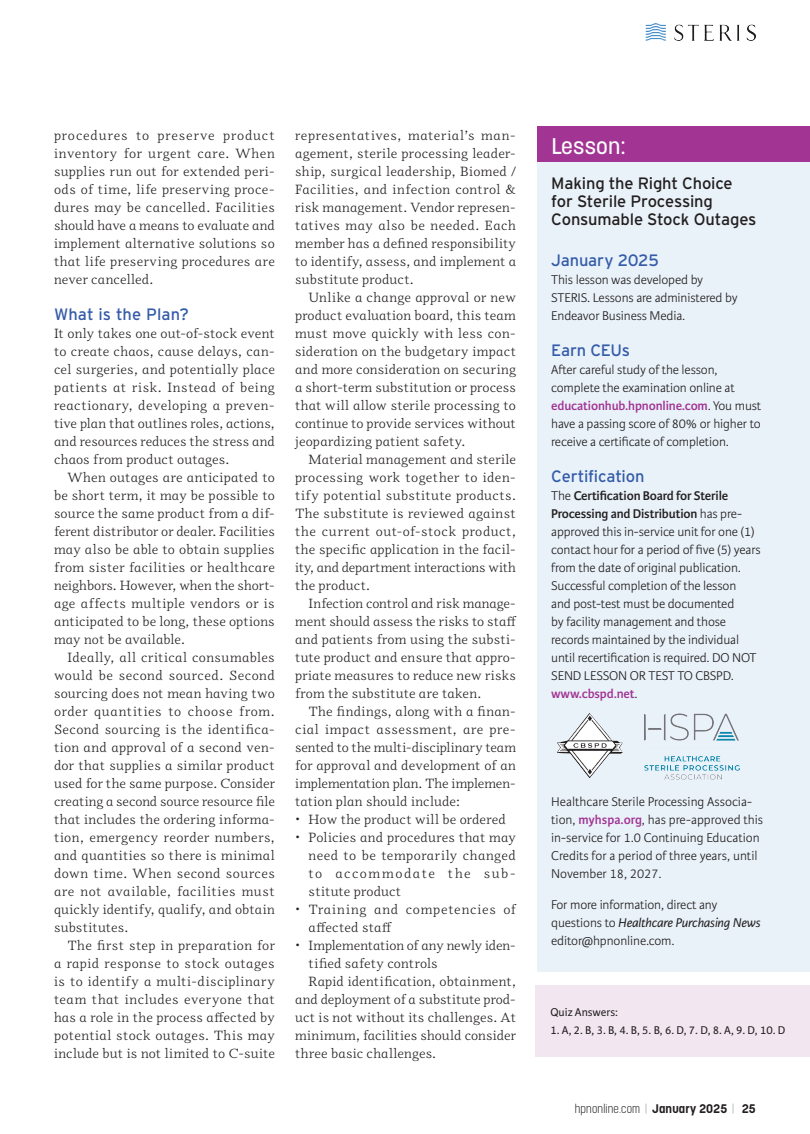
<style>
.page{position:relative;width:810px;height:1134px;background:#fff}
.page>*{position:absolute;margin:0;border:0;box-sizing:border-box;transform-origin:0 0}
.Objectives_Header{font:500 22.5px "Korolev";letter-spacing:.01em;color:#fff}
.Subhead_1_b{font:16.5px/18px "Interstate";letter-spacing:-.01em;color:#231f20}
.Subhead_1_b-2{font:16.5px "Interstate";letter-spacing:-.01em;color:#355ca9}
.Body_Copy_b{font:13.5px/18px "Odile";letter-spacing:.015em;color:#231f20;text-align:justify}
.Sidebar-Body_No_Indent{font:300 13.5px/18px "Karmina Sans";letter-spacing:-.01em;color:#231f20}
.Body_Copy_No_Indent{font:13.5px/18px "Odile";letter-spacing:.005em;color:#231f20;text-align:justify}
.Body_Copy_b-2{font:13.5px/18px "Odile";letter-spacing:.05em;color:#231f20}
.t1{font:300 12.3px "Korolev Condensed";letter-spacing:.015em;color:#231f20}
.Answer_Key{font:12px "Karmina Sans";color:#231f20}
.s1{font-weight:600;color:#a23494}
.s2{font-weight:600}
.s3{font-weight:400;font-style:italic}
.s4{color:#9d9fa2}
.s5{font-family:"Korolev";font-weight:700}
</style>
<div class="page">
<div style="left:538px;top:126px;width:272px;height:846px;background:#e9f2f9"></div>
<div style="left:538px;top:126px;width:272px;height:36px;background:#a23494"></div>
<img style="left:557px;top:713px;width:66px;height:65px">
<img style="left:644px;top:713px;width:96px;height:67px">
<div style="left:536px;top:986px;width:274px;height:72px;background:#f2e7f1"></div>
<img style="left:646px;top:23px;width:38px;height:18px">
<p class="Body_Copy_b" style="left:54px;top:125px;width:222px">procedures to preserve product inventory for urgent care. When supplies run out for extended peri&shy;ods of time, life preserving proce&shy;dures may be cancelled. Facilities should have a means to evaluate and implement alternative solutions so that life preserving procedures are never cancelled.</p>
<p class="Subhead_1_b-2" style="left:54px;top:304px;width:136px">What is the Plan?</p>
<p class="Body_Copy_No_Indent" style="left:54px;top:323px;width:222px">It only takes one out-of-stock event to create chaos, cause delays, can&shy;cel surgeries, and potentially place patients at risk. Instead of being reactionary, developing a preven&shy;tive plan that outlines roles, actions, and resources reduces the stress and chaos from product outages.</p>
<p class="Body_Copy_b" style="left:54px;top:467px;width:222px;text-indent:14px">When outages are anticipated to be short term, it may be possible to source the same product from a dif&shy;ferent distributor or dealer. Facilities may also be able to obtain supplies from sister facilities or healthcare neighbors. However, when the short&shy;age affects multiple vendors or is anticipated to be long, these options may not be available.</p>
<p class="Body_Copy_b" style="left:54px;top:647px;width:222px;text-indent:14px">Ideally, all critical consumables would be second sourced. Second sourcing does not mean having two order quantities to choose from.<br>Second sourcing is the identifica&shy;tion and approval of a second ven&shy;dor that supplies a similar product used for the same purpose. Consider creating a second source resource file that includes the ordering informa&shy;tion, emergency reorder numbers, and quantities so there is minimal down time. When second sources are not available, facilities must quickly identify, qualify, and obtain substitutes.</p>
<p class="Body_Copy_b" style="left:54px;top:935px;width:222px;text-indent:14px">The first step in preparation for a rapid response to stock outages is to identify a multi-disciplinary team that includes everyone that has a role in the process affected by potential stock outages. This may include but is not limited to C-suite</p>
<p class="Body_Copy_b" style="left:295px;top:125px;width:222px">representatives, material’s man&shy;agement, sterile processing leader&shy;ship, surgical leadership, Biomed / Facilities, and infection control &amp; risk management. Vendor represen&shy;tatives may also be needed. Each member has a defined responsibility to identify, assess, and implement a substitute product.</p>
<p class="Body_Copy_b" style="left:295px;top:287px;width:222px;text-indent:14px">Unlike a change approval or new product evaluation board, this team must move quickly with less con&shy;sideration on the budgetary impact and more consideration on securing a short-term substitution or process that will allow sterile processing to continue to provide services without jeopardizing patient safety.</p>
<p class="Body_Copy_b" style="left:295px;top:449px;width:222px;text-indent:14px">Material management and sterile processing work together to iden&shy;tify potential substitute products.<br>The substitute is reviewed against the current out-of-stock product, the specific application in the facil&shy;ity, and department interactions with the product.</p>
<p class="Body_Copy_b" style="left:295px;top:593px;width:223px;text-indent:14px">Infection control and risk manage&shy;ment should assess the risks to staff and patients from using the substi&shy;tute product and ensure that appro&shy;priate measures to reduce new risks from the substitute are taken.</p>
<p class="Body_Copy_b" style="left:295px;top:701px;width:222px;text-indent:14px">The findings, along with a finan&shy;cial impact assessment, are pre&shy;sented to the multi-disciplinary team for approval and development of an implementation plan. The implemen&shy;tation plan should include:</p>
<p class="Body_Copy_b" style="left:295px;top:809px;width:212px">• How the product will be ordered</p>
<p class="Body_Copy_b" style="left:309px;top:827px;width:209px;text-indent:-14px">• Policies and procedures that may need to be temporarily changed to accommodate the sub&shy;stitute product</p>
<p class="Body_Copy_b-2" style="left:309px;top:899px;width:209px;text-indent:-14px">• Training and competencies of affected staff</p>
<p class="Body_Copy_b" style="left:309px;top:935px;width:209px;text-indent:-14px">• Implementation of any newly iden&shy;tified safety controls</p>
<p class="Body_Copy_b" style="left:295px;top:971px;width:222px;text-indent:14px">Rapid identification, obtainment, and deployment of a substitute prod&shy;uct is not without its challenges. At minimum, facilities should consider three basic challenges.</p>
<p class="Objectives_Header" style="left:551px;top:131px;width:75px">Lesson:</p>
<p class="Subhead_1_b" style="left:551px;top:174px;width:207px">Making the Right Choice for Sterile Processing<br>Consumable Stock Outages</p>
<p class="Subhead_1_b-2" style="left:551px;top:250px;width:109px">January 2025</p>
<p class="Sidebar-Body_No_Indent" style="left:551px;top:270px;width:188px">This lesson was developed by<br>STERIS. Lessons are administered by<br>Endeavor Business Media.</p>
<p class="Subhead_1_b-2" style="left:551px;top:340px;width:80px">Earn CEUs</p>
<p class="Sidebar-Body_No_Indent" style="left:551px;top:360px;width:212px">After careful study of the lesson, complete the examination online at <span class="s1">educationhub.hpnonline.com</span>. You must have a passing score of 80% or higher to receive a certificate of completion.</p>
<p class="Subhead_1_b-2" style="left:551px;top:466px;width:95px">Certification</p>
<p class="Sidebar-Body_No_Indent" style="left:551px;top:486px;width:211px">The <span class="s2">Certification Board for Sterile Processing and Distribution</span> has pre&shy;approved this in-service unit for one (1) contact hour for a period of five (5) years from the date of original publication.<br>Successful completion of the lesson<br>and post-test must be documented<br>by facility management and those records maintained by the individual until recertification is required. DO NOT SEND LESSON OR TEST TO CBSPD. <span class="s1">www.cbspd.net</span>.</p>
<p class="Sidebar-Body_No_Indent" style="left:551px;top:792px;width:213px">Healthcare Sterile Processing Associa&shy;tion, <span class="s1">myhspa.org</span>, has pre-approved this in-service for 1.0 Continuing Education Credits for a period of three years, until November 18, 2027.</p>
<p class="Sidebar-Body_No_Indent" style="left:551px;top:896px;width:211px">For more information, direct any questions to <span class="s3">Healthcare Purchasing News </span>editor@hpnonline.com.</p>
<p class="Answer_Key" style="left:551px;top:1006px;width:69px">Quiz Answers:</p>
<p class="Answer_Key" style="left:551px;top:1024px;width:236px">1. A, 2. B, 3. B, 4. B, 5. B, 6. D, 7. D, 8. A, 9. D, 10. D</p>
<p class="t1" style="left:575px;top:1101px;width:183px">hpnonline.com <span class="s4">|</span> <span class="s5">January 2025</span> <span class="s4">|</span> <span class="s5">25</span></p>
</div>
